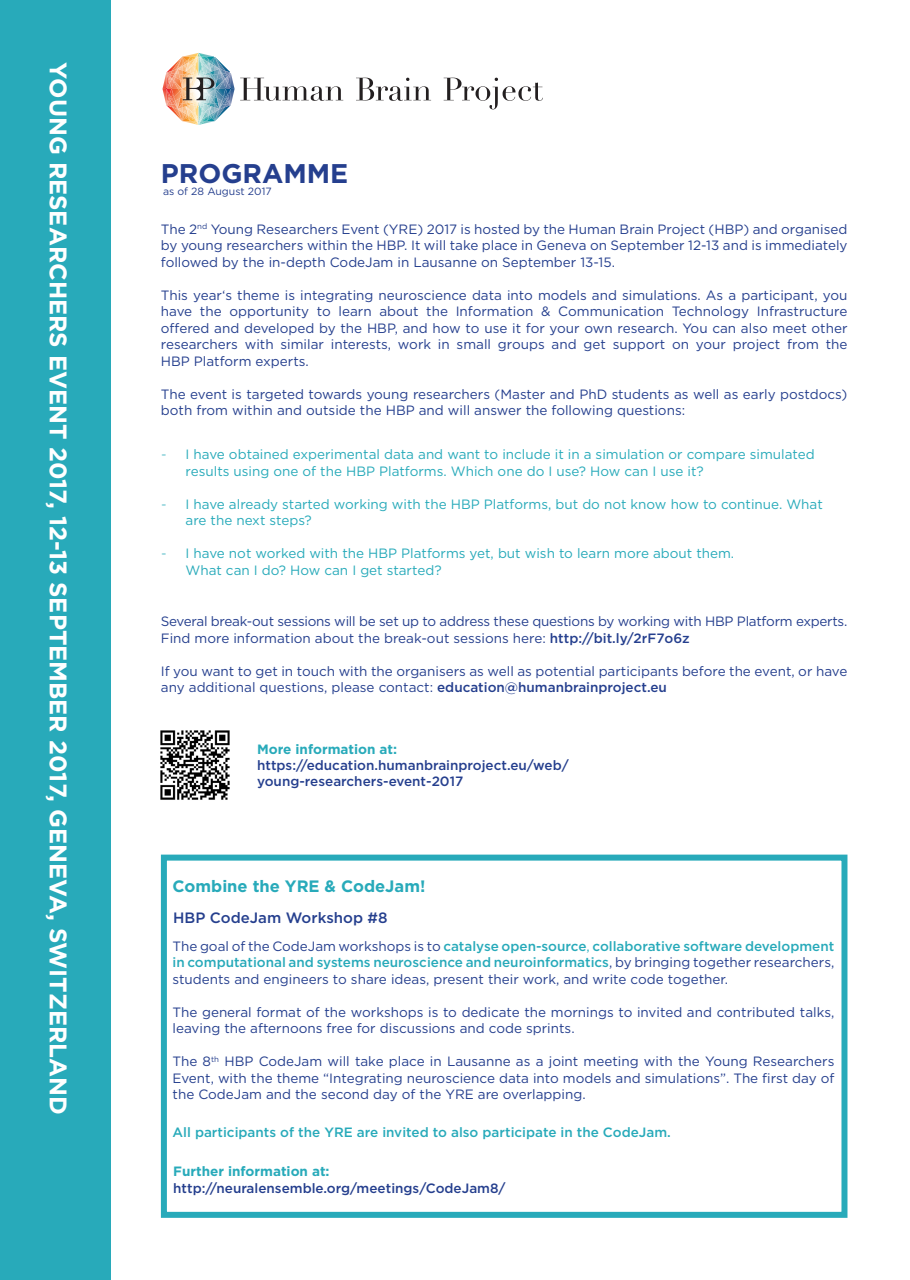
<style>
.page{position:relative;width:910px;height:1280px;background:#fff}
.page>*{position:absolute;margin:0;border:0;box-sizing:border-box;transform-origin:0 0}
.t1{font:700 27px "Gotham";color:#253f8e}
.t2{font:700 24px "Gotham";color:#fff}
.t3{font:700 16.5px "Gotham";color:#28aaba}
.t4{font:500 15px "Gotham";color:#253f8e}
.t5{font:13.5px/16.5px "Gotham";color:#253f8e;text-align:justify}
.t6{font:13.5px/16.5px "Gotham";color:#28aaba}
.t7{font:13.5px/16.5px "Gotham";letter-spacing:-.02em;color:#253f8e}
.t8{font:500 13.5px/16.2px "Gotham";color:#253f8e}
.t9{font:500 13.5px "Gotham";color:#28aaba}
.t10{font:700 13.5px "Gotham";color:#28aaba}
.t11{font:300 13.5px "Gotham";color:#28aaba}
.t12{font:10.5px "Gotham";color:#253f8e}
.s1{font-weight:500}
.s2{font-weight:500;color:#28aaba}
.s3{color:#28aaba}
</style>
<div class="page">
<div style="left:161px;top:855px;width:686px;height:363px;border:6px solid #28aaba"></div>
<svg style="left:163px;top:53px;width:180px;height:72px"></svg>
<svg style="left:356px;top:78px;width:75px;height:23px"></svg>
<svg style="left:444px;top:78px;width:99px;height:31px"></svg>
<div style="left:0;top:0;width:111px;height:1280px;background:#28aaba"></div>
<img style="left:160px;top:730px;width:70px;height:70px">
<h2 class="t2" style="left:74px;top:62px;width:1054px;rotate:90deg">YOUNG RESEARCHERS EVENT 2017, 12-13 SEPTEMBER 2017, GENEVA, SWITZERLAND</h2>
<h1 class="t1" style="left:161px;top:156px;width:189px">PROGRAMME</h1>
<p class="t12" style="left:163px;top:185px;width:110px">as of 28 August 2017</p>
<p class="t5" style="left:161px;top:220px;width:688px">The 2<sup>nd</sup> Young Researchers Event (YRE) 2017 is hosted by the Human Brain Project (HBP) and organised by young researchers within the HBP. It will take place in Geneva on September 12-13 and is immediately followed by the in-depth CodeJam in Lausanne on September 13-15.</p>
<p class="t5" style="left:161px;top:286px;width:688px">This year‘s theme is integrating neuroscience data into models and simulations. As a participant, you have the opportunity to learn about the Information &amp; Communication Technology Infrastructure offered and developed by the HBP, and how to use it for your own research. You can also meet other researchers with similar interests, work in small groups and get support on your project from the HBP Platform experts.</p>
<p class="t5" style="left:161px;top:385px;width:688px">The event is targeted towards young researchers (Master and PhD students as well as early postdocs) both from within and outside the HBP and will answer the following questions:</p>
<p class="t11" style="left:161px;top:446px;width:7px">-</p>
<p class="t11" style="left:161px;top:496px;width:7px">-</p>
<p class="t11" style="left:161px;top:545px;width:7px">-</p>
<p class="t6" style="left:186px;top:446px;width:631px">I have obtained experimental data and want to include it in a simulation or compare simulated results using one of the HBP Platforms. Which one do I use? How can I use it?</p>
<p class="t6" style="left:186px;top:496px;width:639px">I have already started working with the HBP Platforms, but do not know how to continue. What are the next steps?</p>
<p class="t6" style="left:186px;top:545px;width:550px">I have not worked with the HBP Platforms yet, but wish to learn more about them.<br>What can I do? How can I get started?</p>
<p class="t7" style="left:161px;top:613px;width:688px">Several break-out sessions will be set up to address these questions by working with HBP Platform experts.<br>Find more information about the break-out sessions here: <span class="s1">http://bit.ly/2rF7o6z</span></p>
<p class="t5" style="left:161px;top:662px;width:688px">If you want to get in touch with the organisers as well as potential participants before the event, or have any additional questions, please contact: <span class="s1">education@humanbrainproject.eu</span></p>
<p class="t10" style="left:257px;top:740px;width:141px">More information at:</p>
<p class="t8" style="left:257px;top:757px;width:313px">https://education.humanbrainproject.eu/web/ young-researchers-event-2017</p>
<p class="t3" style="left:173px;top:876px;width:254px">Combine the YRE &amp; CodeJam!</p>
<p class="t4" style="left:173px;top:908px;width:216px">HBP CodeJam Workshop #8</p>
<p class="t5" style="left:173px;top:937px;width:663px">The goal of the CodeJam workshops is to <span class="s2">catalyse open-source</span><span class="s3">,</span> <span class="s2">collaborative software development in computational and systems neuroscience and neuroinformatics</span>, by bringing together researchers, students and engineers to share ideas, present their work, and write code together.</p>
<p class="t5" style="left:173px;top:1003px;width:663px">The general format of the workshops is to dedicate the mornings to invited and contributed talks, leaving the afternoons free for discussions and code sprints.</p>
<p class="t5" style="left:173px;top:1053px;width:663px">The 8<sup>th</sup> HBP CodeJam will take place in Lausanne as a joint meeting with the Young Researchers Event, with the theme “Integrating neuroscience data into models and simulations”. The first day of the CodeJam and the second day of the YRE are overlapping.</p>
<p class="t9" style="left:173px;top:1123px;width:500px">All participants of the YRE are invited to also participate in the CodeJam.</p>
<p class="t10" style="left:173px;top:1162px;width:158px">Further information at:</p>
<p class="t8" style="left:173px;top:1179px;width:334px">http://neuralensemble.org/meetings/CodeJam8/</p>
</div>
